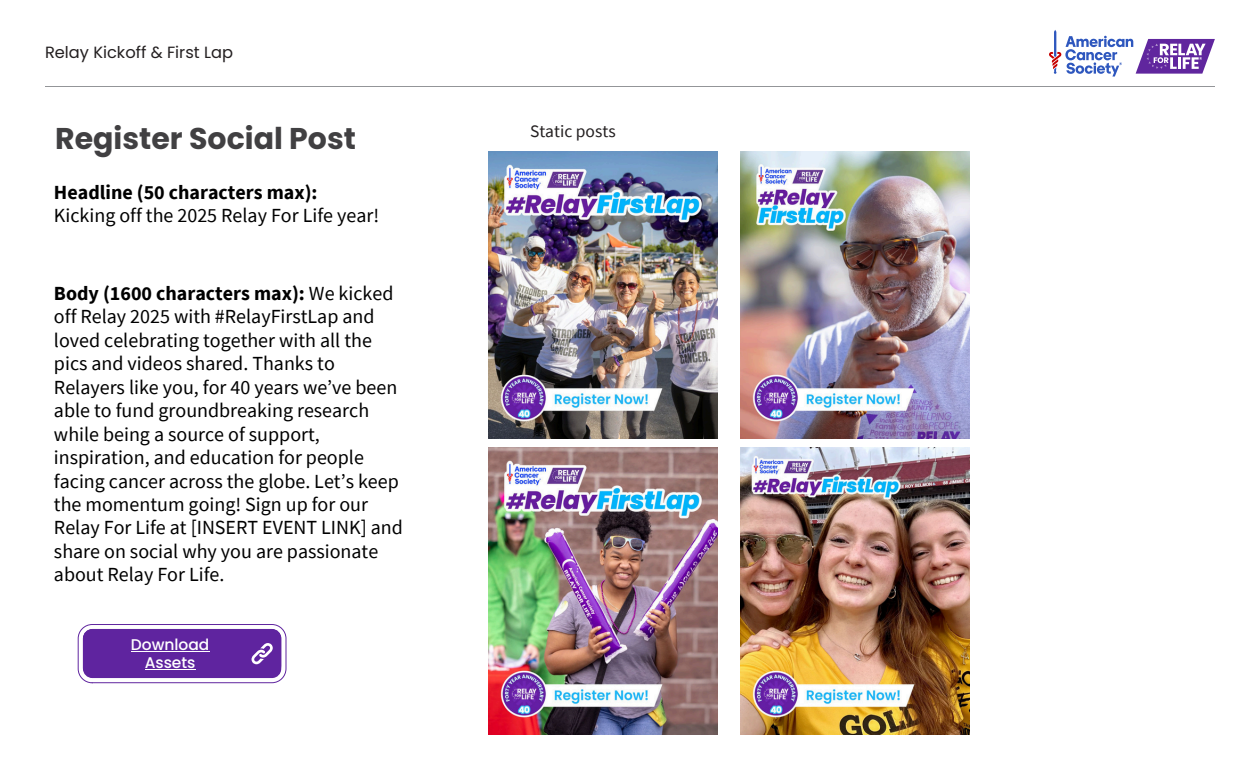
<style>
.page{position:relative;width:1260px;height:765px;background:#fff}
.page>*{position:absolute;margin:0;border:0;box-sizing:border-box;transform-origin:0 0}
.t1{font:700 30px "Poppins";color:#414042}
.t2{font:20px/23.5px "Source Sans Pro";color:#000}
.t3{font:17.5px "Source Sans Pro";color:#231f20}
.t4{font:16.25px "Poppins";color:#231f20}
.t5{font:500 15.5px "Poppins";color:#fff}
.s1{font-weight:700}
</style>
<div class="page">
<hr style="left:45px;top:86px;width:1170px;height:1px;background:#939598">
<svg style="left:1049px;top:30px;width:166px;height:47px"></svg>
<img style="left:488px;top:152px;width:230px;height:286px">
<img style="left:740px;top:152px;width:230px;height:286px">
<div style="left:78px;top:624px;width:208px;height:59px;border:1px solid #fff;border-radius:14px"></div>
<div style="left:83px;top:629px;width:198px;height:49px;background:#5f249f;border-radius:9px"></div>
<svg style="left:83px;top:629px;width:198px;height:36px"></svg>
<hr style="left:131px;top:651px;width:78px;height:1px;background:#fff">
<hr style="left:145px;top:669px;width:51px;height:1px;background:#fff">
<img style="left:488px;top:448px;width:230px;height:286px">
<img style="left:740px;top:448px;width:230px;height:286px">
<p class="t4" style="left:45px;top:41px;width:190px">Relay Kickoff &amp; First Lap</p>
<p class="t1" style="left:55px;top:117px;width:302px">Register Social Post</p>
<p class="t2" style="left:54px;top:180px;width:327px"><span class="s1">Headline (50 characters max):<br></span>Kicking off the 2025 Relay For Life year!</p>
<p class="t2" style="left:54px;top:281px;width:350px"><span class="s1">Body (1600 characters max):</span> We kicked off Relay 2025 with #RelayFirstLap and loved celebrating together with all the pics and videos shared. Thanks to Relayers like you, for 40 years we’ve been able to fund groundbreaking research while being a source of support, inspiration, and education for people facing cancer across the globe. Let’s keep the momentum going! Sign up for our Relay For Life at [INSERT EVENT LINK] and share on social why you are passionate about Relay For Life.</p>
<h1 class="t5" style="left:131px;top:634px;width:80px">Download</h1>
<h2 class="t5" style="left:145px;top:651px;width:52px">Assets</h2>
<h3 class="t3" style="left:530px;top:120px;width:87px">Static posts</h3>
</div>
